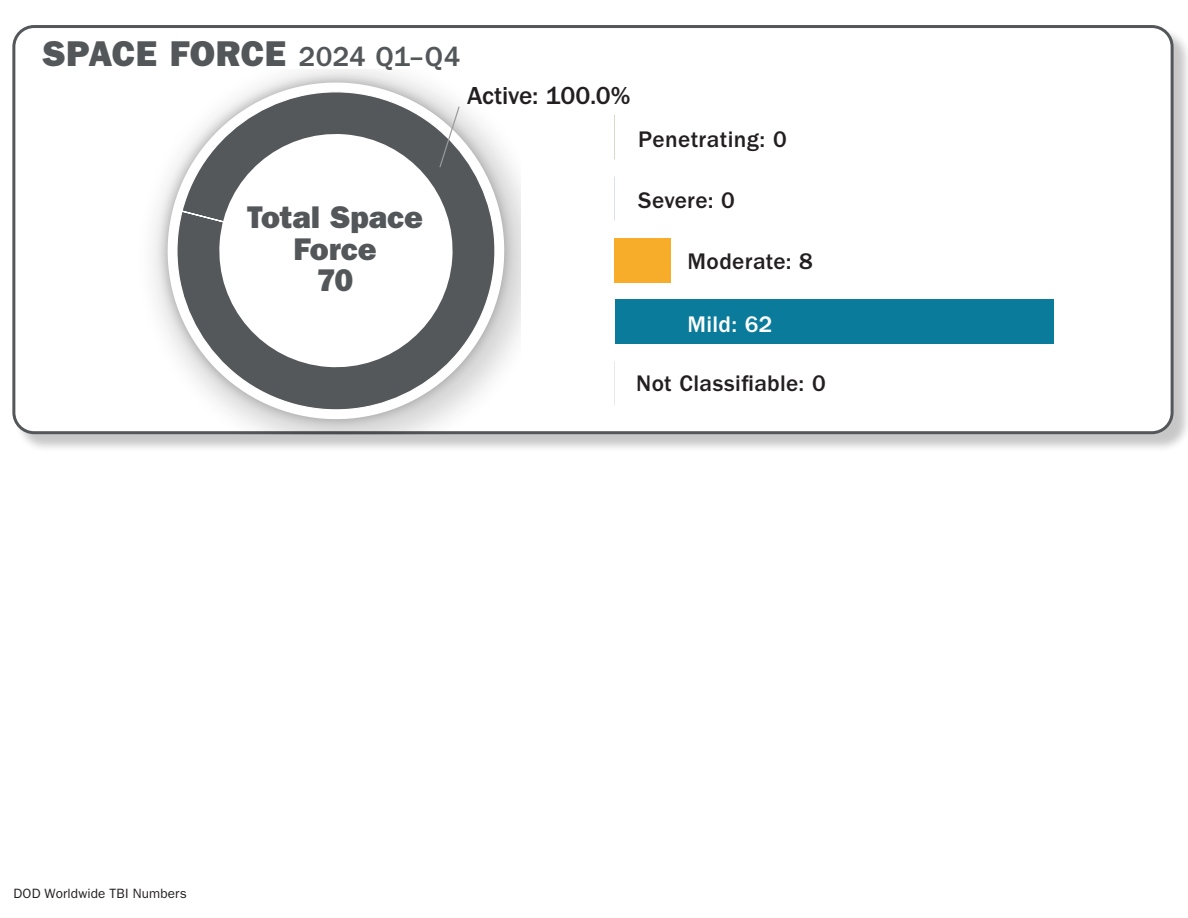
<style>
.page{position:relative;width:1188px;height:918px;background:#fff}
.page>*{position:absolute;margin:0;border:0;box-sizing:border-box;transform-origin:0 0}
.t1{font:36px "ITC Franklin Gothic Std Hvy";letter-spacing:.01em;color:#53575a}
.t2{font:31.5px/31.5px "ITC Franklin Gothic Std Hvy";color:#53575a;text-align:center}
.t3{font:500 25.5px "ITC Franklin Gothic Std";letter-spacing:-.01em;color:#231f20}
.t4{font:500 23.4px "ITC Franklin Gothic Std";letter-spacing:.015em;color:#231f20}
.t5{font:500 23.4px "ITC Franklin Gothic Std";letter-spacing:.015em;color:#fff}
.t6{font:13.5px "ITC Franklin Gothic Std";letter-spacing:.01em;color:#231f20}
.s1{font-family:"ITC Franklin Gothic Std";font-weight:500;font-size:28.5px}
</style>
<div class="page">
<div style="left:15px;top:27px;width:1173px;height:426px;background:#231f20;opacity:.25"></div>
<div style="left:14px;top:27px;width:1158px;height:406px;background:#fff;border-radius:20px"></div>
<div style="left:12px;top:25px;width:1162px;height:409px;border:3px solid #53575a;border-radius:20px"></div>
<img style="left:153px;top:70px;width:366px;height:364px">
<svg style="left:160px;top:75px;width:352px;height:352px"></svg>
<svg style="left:215px;top:130px;width:242px;height:242px"></svg>
<svg style="left:439px;top:106px;width:22px;height:62px"></svg>
<div style="left:615px;top:300px;width:438px;height:44px;background:#0a7b9a"></div>
<div style="left:615px;top:238px;width:56px;height:45px;background:#f8ad2a"></div>
<h1 class="t1" style="left:42px;top:33px;width:420px">SPACE FORCE <span class="s1">2024 Q1–Q4</span></h1>
<p class="t3" style="left:467px;top:81px;width:165px">Active: 100.0%</p>
<p class="t4" style="left:638px;top:126px;width:150px">Penetrating: 0</p>
<h2 class="t2" style="left:247px;top:202px;width:177px">Total Space<br>Force<br>70</h2>
<p class="t4" style="left:638px;top:187px;width:98px">Severe: 0</p>
<p class="t4" style="left:687px;top:248px;width:127px">Moderate: 8</p>
<p class="t5" style="left:687px;top:311px;width:87px">Mild: 62</p>
<p class="t4" style="left:636px;top:370px;width:191px">Not Classifiable: 0</p>
<p class="t6" style="left:14px;top:886px;width:175px">DOD Worldwide TBI Numbers</p>
</div>
